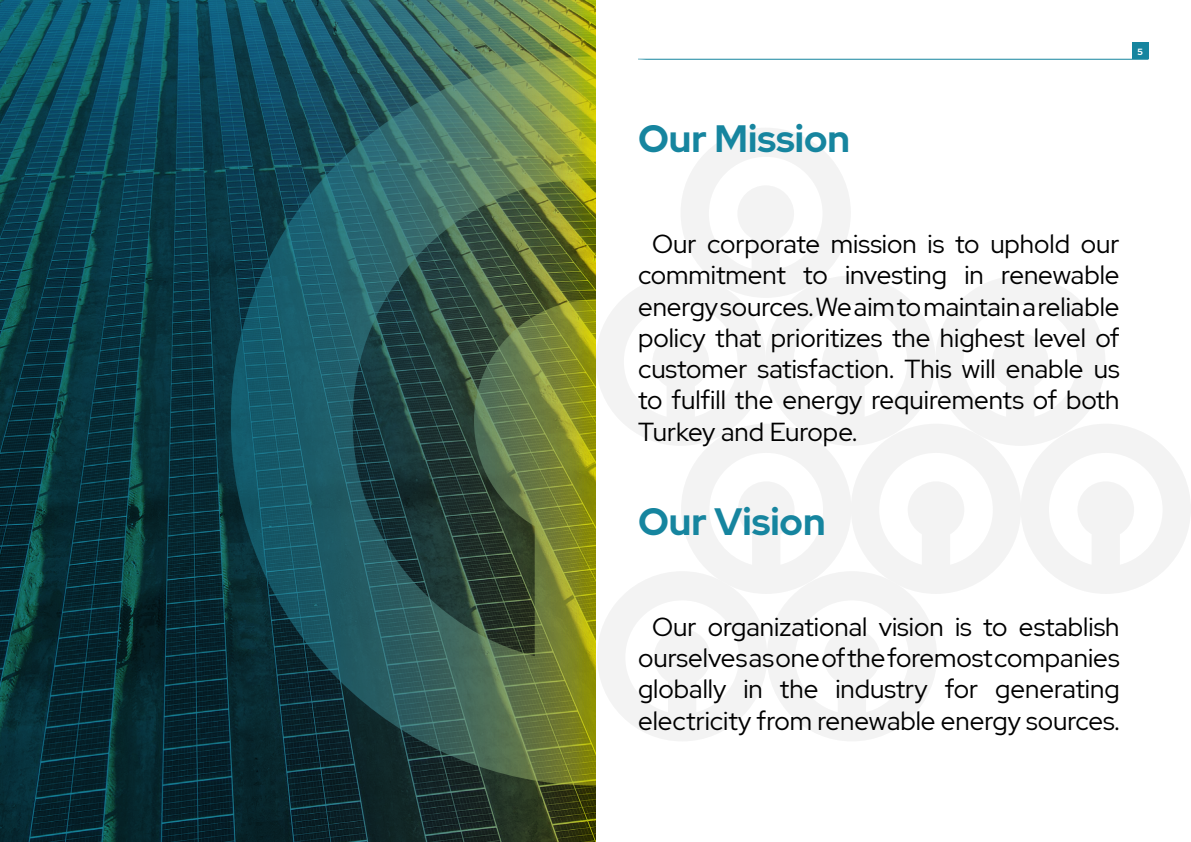
<style>
.page{position:relative;width:1191px;height:842px;background:#fff}
.page>*{position:absolute;margin:0;border:0;box-sizing:border-box;transform-origin:0 0}
.t1{font:700 38px "Red Hat Display";color:#16859f}
.t2{font:26px/31.2px "Red Hat Display";color:#000;text-align:center}
.t3{font:700 9px "Red Hat Display";color:#fff}
</style>
<div class="page">
<div style="left:1132px;top:43px;width:16px;height:16px;background:#16859f"></div>
<hr style="left:638px;top:59px;width:510px;height:1px;background:#16859f">
<img style="left:0;top:0;width:595px;height:842px">
<svg style="left:595px;top:128px;width:596px;height:613px"></svg>
<h1 class="t1" style="left:638px;top:114px;width:213px">Our Mission</h1>
<p class="t3" style="left:1137px;top:45px;width:7px">5</p>
<p class="t2" style="left:638px;top:228px;width:483px;text-align:justify;text-indent:14px">Our corporate mission is to uphold our commitment to investing in renewable energy sources. We aim to maintain a reliable policy that prioritizes the highest level of customer satisfaction. This will enable us to fulfill the energy requirements of both Turkey and Europe.</p>
<h1 class="t1" style="left:638px;top:497px;width:189px">Our Vision</h1>
<p class="t2" style="left:638px;top:611px;width:483px">Our organizational vision is to establish ourselves as one of the foremost companies globally in the industry for generating electricity from renewable energy sources.</p>
</div>
